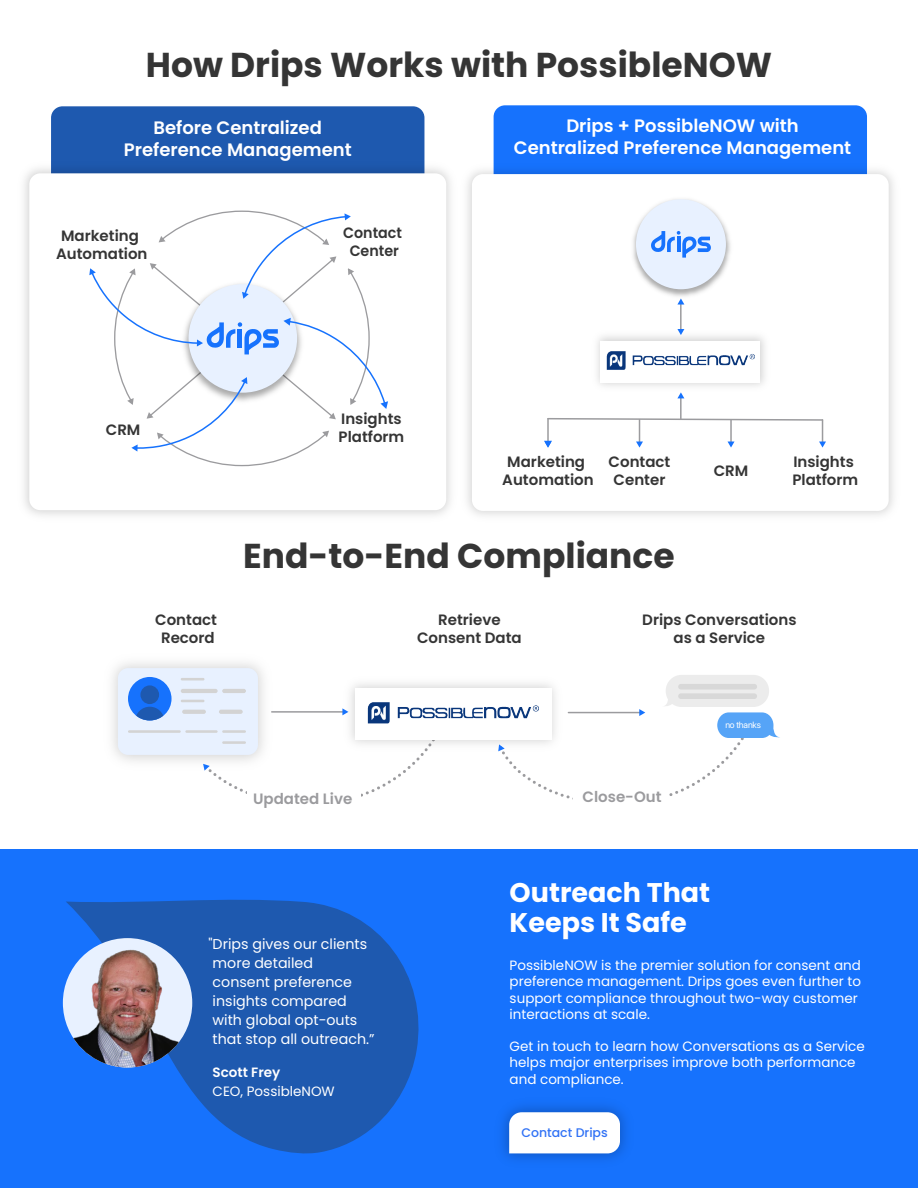
<style>
.page{position:relative;width:918px;height:1188px;background:#fff}
.page>*{position:absolute;margin:0;border:0;box-sizing:border-box;transform-origin:0 0}
.t1{font:700 34.5px "Poppins";color:#353535}
.t2{font:700 27px/30px "Poppins";color:#fff}
.t3{font:600 18px/21.6px "Poppins";color:#fff;text-align:center}
.t4{font:600 15px/18px "Poppins";color:#353535;text-align:center}
.t5{font:600 15px "Poppins";color:#9b9b9e}
.t6{font:600 15px/18px "Poppins";color:#353535;text-align:center;scale:.95 1}
.t7{font:14.25px/18.9px "Poppins";color:#fff}
.t8{font:13.5px/16.2px "Poppins";color:#fff}
.t9{font:600 13.5px "Poppins";color:#fff}
.t10{font:500 12.45px "Poppins";color:#3172f5}
.t11{font:9px "SF Pro Display";letter-spacing:-.015em;color:#fff}
</style>
<div class="page">
<div style="left:0;top:849px;width:918px;height:339px;background:#1672fd"></div>
<div style="left:494px;top:105px;width:373px;height:55px;background:#1672fd"></div>
<img style="left:467px;top:160px;width:427px;height:356px">
<div style="left:472px;top:174px;width:417px;height:337px;background:#fff;border-radius:11px"></div>
<hr style="left:680px;top:303px;width:2px;height:27px;background:#9b9b9e">
<hr style="left:680px;top:397px;width:2px;height:22px;background:#9b9b9e">
<img style="left:607px;top:352px;width:147px;height:18px">
<img style="left:633px;top:199px;width:98px;height:98px">
<div style="left:636px;top:199px;width:90px;height:90px;background:#e8f1ff;border-radius:50%"></div>
<svg style="left:651px;top:231px;width:60px;height:27px"></svg>
<hr style="left:677px;top:237px;width:3px;height:15px;background:#1672fd">
<div style="left:51px;top:106px;width:373px;height:53px;background:#1e59af"></div>
<img style="left:24px;top:159px;width:427px;height:357px">
<div style="left:29px;top:173px;width:417px;height:337px;background:#fff;border-radius:11px"></div>
<svg style="left:677px;top:298px;width:7px;height:7px"></svg>
<svg style="left:677px;top:329px;width:7px;height:6px"></svg>
<svg style="left:677px;top:392px;width:7px;height:6px"></svg>
<svg style="left:544px;top:417px;width:282px;height:31px"></svg>
<div style="left:118px;top:668px;width:140px;height:87px;background:#e8f1ff;border-radius:10px"></div>
<hr style="left:128px;top:730px;width:53px;height:3px;background:#d3d3d3">
<hr style="left:181px;top:689px;width:37px;height:4px;background:#d3d3d3;border-radius:2px">
<hr style="left:222px;top:689px;width:24px;height:4px;background:#d3d3d3;border-radius:2px">
<hr style="left:185px;top:730px;width:33px;height:3px;background:#d3d3d3">
<hr style="left:181px;top:678px;width:23px;height:2px;background:#d3d3d3">
<hr style="left:181px;top:700px;width:23px;height:2px;background:#d3d3d3">
<hr style="left:182px;top:710px;width:24px;height:4px;background:#d3d3d3;border-radius:2px">
<hr style="left:219px;top:710px;width:24px;height:4px;background:#d3d3d3;border-radius:2px">
<div style="left:128px;top:677px;width:44px;height:43px;background:#1672fd;border-radius:50%"></div>
<div style="left:140px;top:685px;width:19px;height:19px;background:#1e59af;border-radius:50%"></div>
<svg style="left:135px;top:707px;width:29px;height:13px"></svg>
<img style="left:368px;top:702px;width:170px;height:22px">
<hr style="left:272px;top:711px;width:72px;height:2px;background:#9b9b9e">
<hr style="left:568px;top:712px;width:73px;height:1px;background:#9b9b9e">
<svg style="left:665px;top:700px;width:7px;height:6px"></svg>
<div style="left:666px;top:675px;width:103px;height:32px;background:#ececec;border-radius:16px"></div>
<div style="left:678px;top:684px;width:79px;height:6px;background:#d8d8d8;border-radius:3px"></div>
<div style="left:678px;top:693px;width:79px;height:6px;background:#d8d8d8;border-radius:3px"></div>
<svg style="left:768px;top:727px;width:12px;height:11px"></svg>
<div style="left:717px;top:712px;width:56px;height:26px;background:#56a4f7;border-radius:12px"></div>
<svg style="left:639px;top:709px;width:6px;height:7px"></svg>
<svg style="left:201px;top:728px;width:241px;height:69px"></svg>
<svg style="left:342px;top:708px;width:6px;height:7px"></svg>
<svg style="left:496px;top:728px;width:248px;height:72px"></svg>
<svg style="left:89px;top:213px;width:299px;height:239px"></svg>
<svg style="left:66px;top:899px;width:353px;height:255px;fill:#1e59af"></svg>
<div style="left:63px;top:938px;width:129px;height:130px;background:#e8f1ff;border-radius:50%"></div>
<img style="left:67px;top:946px;width:122px;height:122px">
<img style="left:502px;top:1105px;width:125px;height:55px">
<div style="left:509px;top:1112px;width:111px;height:41px;background:#fff"></div>
<h1 class="t1" style="left:146px;top:45px;width:628px">How Drips Works with PossibleNOW</h1>
<h3 class="t3" style="left:124px;top:117px;width:229px">Before Centralized<br>Preference Management</h3>
<p class="t4" style="left:56px;top:227px;width:93px">Marketing<br>Automation</p>
<p class="t6" style="left:343px;top:224px;width:63px">Contact<br>Center</p>
<p class="t4" style="left:106px;top:421px;width:36px">CRM</p>
<p class="t4" style="left:339px;top:410px;width:67px;text-align:left">Insights<br>Platform</p>
<h3 class="t3" style="left:514px;top:115px;width:339px">Drips + PossibleNOW with<br>Centralized Preference Management</h3>
<p class="t4" style="left:502px;top:453px;width:93px">Marketing<br>Automation</p>
<p class="t4" style="left:609px;top:453px;width:63px">Contact<br>Center</p>
<p class="t4" style="left:714px;top:461px;width:36px">CRM</p>
<p class="t4" style="left:793px;top:453px;width:67px;text-align:left">Insights<br>Platform</p>
<h1 class="t1" style="left:243px;top:536px;width:433px">End-to-End Compliance</h1>
<p class="t4" style="left:155px;top:611px;width:63px">Contact<br>Record</p>
<p class="t4" style="left:417px;top:611px;width:106px">Retrieve<br>Consent Data</p>
<p class="t4" style="left:642px;top:611px;width:156px">Drips Conversations as a Service</p>
<p class="t11" style="left:725px;top:720px;width:37px">no thanks</p>
<p class="t5" style="left:253px;top:790px;width:101px">Updated Live</p>
<p class="t5" style="left:583px;top:788px;width:80px">Close-Out</p>
<p class="t7" style="left:208px;top:935px;width:168px">"Drips gives our clients more detailed<br>consent preference insights compared with global opt-outs that stop all outreach.”</p>
<p class="t9" style="left:213px;top:1065px;width:69px">Scott Frey</p>
<p class="t8" style="left:213px;top:1083px;width:124px">CEO, PossibleNOW</p>
<h2 class="t2" style="left:510px;top:878px;width:202px">Outreach That<br>Keeps It Safe</h2>
<p class="t8" style="left:510px;top:957px;width:353px">PossibleNOW is the premier solution for consent and preference management. Drips goes even further to support compliance throughout two-way customer interactions at scale.</p>
<p class="t8" style="left:510px;top:1038px;width:357px">Get in touch to learn how Conversations as a Service helps major enterprises improve both performance and compliance.</p>
<p class="t10" style="left:521px;top:1125px;width:88px">Contact Drips</p>
</div>
